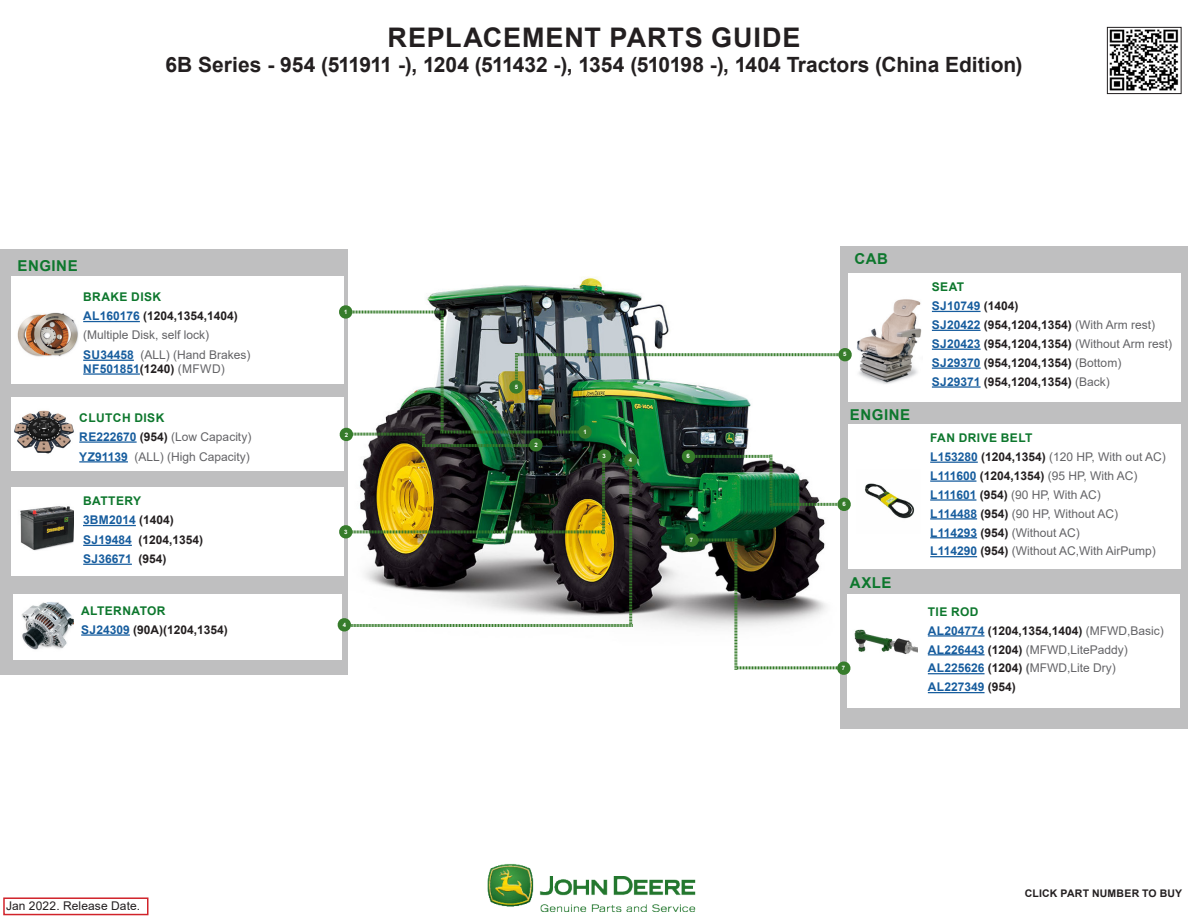
<style>
.page{position:relative;width:1188px;height:918px;background:#fff}
.page>*{position:absolute;margin:0;border:0;box-sizing:border-box;transform-origin:0 0}
.Title_Medium_24pt_Bl{font:700 27px "Arial";letter-spacing:.035em;color:#231f20}
.Title_Medium_24pt_Bl-2{font:700 21px "Arial";letter-spacing:-.005em;color:#231f20}
.head{font:700 15px "Arial";letter-spacing:.035em;color:#0d772d}
.Filter_Name{font:12px "Arial";color:#636366}
.Filter_Name-2{font:700 12px "Arial";color:#231f20}
.Filter_Name-3{font:700 12px "Arial";color:#175d9e}
.Filter_Name-4{font:700 12px "Arial";letter-spacing:.035em;color:#0d772d}
.t1{font:12px "Arial";letter-spacing:.01em;color:#231f20}
.t2{font:700 10.5px "Arial";letter-spacing:.02em;color:#231f20}
.Replace_Copy{font:700 6px "Arial";color:#fff}
.s1{color:#175d9e}
.s2{font-weight:700;color:#175d9e}
.s3{color:#231f20}
.s4{font-weight:400;color:#636366}
.s5{font-weight:700;color:#231f20}
.s6{font-weight:700}
</style>
<div class="page">
<img style="left:487px;top:864px;width:209px;height:48px">
<img style="left:426px;top:277px;width:216px;height:25px">
<div style="left:0;top:249px;width:348px;height:426px;background:#bfbfc0"></div>
<div style="left:840px;top:246px;width:348px;height:483px;background:#bfbfc0"></div>
<div style="left:12px;top:398px;width:332px;height:73px;background:#fff"></div>
<div style="left:12px;top:276px;width:332px;height:108px;background:#fff"></div>
<div style="left:11px;top:488px;width:333px;height:88px;background:#fff"></div>
<div style="left:14px;top:594px;width:328px;height:66px;background:#fff"></div>
<div style="left:3px;top:897px;width:145px;height:18px;background:#fff;border:2px solid #d1232a"></div>
<hr style="left:83px;top:321px;width:57px;height:1px;background:#175d9e">
<hr style="left:83px;top:360px;width:51px;height:1px;background:#175d9e">
<hr style="left:83px;top:373px;width:57px;height:2px;background:#175d9e">
<hr style="left:79px;top:441px;width:58px;height:2px;background:#175d9e">
<hr style="left:79px;top:461px;width:49px;height:2px;background:#175d9e">
<hr style="left:83px;top:525px;width:53px;height:1px;background:#175d9e">
<hr style="left:83px;top:545px;width:49px;height:1px;background:#175d9e">
<hr style="left:83px;top:564px;width:49px;height:1px;background:#175d9e">
<hr style="left:81px;top:634px;width:49px;height:2px;background:#175d9e">
<div style="left:849px;top:274px;width:332px;height:128px;background:#fff"></div>
<div style="left:848px;top:424px;width:332px;height:145px;background:#fff"></div>
<hr style="left:932px;top:311px;width:49px;height:1px;background:#175d9e">
<hr style="left:932px;top:330px;width:49px;height:1px;background:#175d9e">
<hr style="left:932px;top:349px;width:49px;height:1px;background:#175d9e">
<hr style="left:932px;top:368px;width:49px;height:1px;background:#175d9e">
<hr style="left:932px;top:386px;width:49px;height:2px;background:#175d9e">
<div style="left:847px;top:594px;width:333px;height:114px;background:#fff"></div>
<hr style="left:928px;top:635px;width:57px;height:2px;background:#175d9e">
<hr style="left:928px;top:654px;width:57px;height:1px;background:#175d9e">
<hr style="left:928px;top:673px;width:57px;height:1px;background:#175d9e">
<hr style="left:928px;top:692px;width:57px;height:1px;background:#175d9e">
<img style="left:865px;top:483px;width:50px;height:36px">
<img style="left:20px;top:506px;width:54px;height:45px">
<img style="left:854px;top:629px;width:64px;height:26px">
<img style="left:14px;top:410px;width:60px;height:44px">
<img style="left:17px;top:312px;width:62px;height:45px">
<img style="left:21px;top:602px;width:53px;height:48px">
<img style="left:857px;top:299px;width:65px;height:85px">
<img style="left:334px;top:302px;width:518px;height:373px">
<hr style="left:930px;top:462px;width:48px;height:1px;background:#175d9e">
<hr style="left:930px;top:480px;width:46px;height:2px;background:#175d9e">
<hr style="left:930px;top:499px;width:46px;height:2px;background:#175d9e">
<hr style="left:930px;top:518px;width:47px;height:2px;background:#175d9e">
<hr style="left:930px;top:537px;width:47px;height:1px;background:#175d9e">
<hr style="left:930px;top:556px;width:47px;height:1px;background:#175d9e">
<img style="left:1109px;top:29px;width:70px;height:62px">
<div style="left:1107px;top:27px;width:75px;height:67px;border:1px solid #231f20"></div>
<p class="head" style="left:18px;top:256px;width:62px">ENGINE</p>
<p class="Title_Medium_24pt_Bl" style="left:388px;top:18px;width:414px">REPLACEMENT PARTS GUIDE</p>
<p class="Title_Medium_24pt_Bl-2" style="left:165px;top:50px;width:859px">6B Series - 954 (511911 -), 1204 (511432 -), 1354 (510198 -), 1404 Tractors (China Edition)</p>
<p class="head" style="left:855px;top:248px;width:35px">CAB</p>
<p class="Filter_Name-4" style="left:83px;top:289px;width:80px">BRAKE DISK</p>
<p class="Filter_Name-2" style="left:83px;top:308px;width:156px"><span class="s1">AL160176</span> (1204,1354,1404)</p>
<p class="Filter_Name" style="left:83px;top:327px;width:128px">(Multiple Disk, self lock)</p>
<p class="Filter_Name" style="left:83px;top:347px;width:169px"><span class="s2">SU34458</span> (ALL) (Hand Brakes)</p>
<p class="Filter_Name-3" style="left:83px;top:360px;width:143px">NF501851<span class="s3">(1240)</span> <span class="s4">(MFWD)</span></p>
<p class="Filter_Name-4" style="left:79px;top:409px;width:87px">CLUTCH DISK</p>
<p class="Filter_Name" style="left:79px;top:428px;width:174px"><span class="s2">RE222670</span> <span class="s5">(954)</span> (Low Capacity)</p>
<p class="Filter_Name" style="left:79px;top:448px;width:172px"><span class="s2">YZ91139</span> (ALL) (High Capacity)</p>
<p class="Filter_Name-4" style="left:83px;top:493px;width:59px">BATTERY</p>
<p class="Filter_Name-3" style="left:83px;top:512px;width:92px">3BM2014 <span class="s3">(1404)</span></p>
<p class="Filter_Name-2" style="left:83px;top:531px;width:122px"><span class="s1">SJ19484</span> (1204,1354)</p>
<p class="Filter_Name-3" style="left:83px;top:550px;width:85px">SJ36671 <span class="s3">(954)</span></p>
<p class="Filter_Name-4" style="left:81px;top:602px;width:86px">ALTERNATOR</p>
<p class="Filter_Name-2" style="left:81px;top:621px;width:148px"><span class="s1">SJ24309</span> (90A)(1204,1354)</p>
<p class="Replace_Copy" style="left:344px;top:308px;width:5px">1</p>
<p class="Replace_Copy" style="left:345px;top:430px;width:5px">2</p>
<p class="Replace_Copy" style="left:344px;top:528px;width:5px">3</p>
<p class="Replace_Copy" style="left:343px;top:621px;width:5px">4</p>
<p class="t1" style="left:6px;top:897px;width:136px">Jan 2022. Release Date.</p>
<p class="Replace_Copy" style="left:515px;top:383px;width:5px">5</p>
<p class="Replace_Copy" style="left:534px;top:441px;width:5px">2</p>
<p class="Replace_Copy" style="left:584px;top:428px;width:5px">1</p>
<p class="Replace_Copy" style="left:603px;top:452px;width:5px">3</p>
<p class="Replace_Copy" style="left:629px;top:456px;width:5px">4</p>
<p class="Replace_Copy" style="left:687px;top:452px;width:5px">6</p>
<p class="Replace_Copy" style="left:690px;top:536px;width:5px">7</p>
<p class="Replace_Copy" style="left:843px;top:350px;width:5px">5</p>
<p class="head" style="left:850px;top:405px;width:62px">ENGINE</p>
<p class="Replace_Copy" style="left:842px;top:500px;width:5px">6</p>
<p class="head" style="left:850px;top:573px;width:43px">AXLE</p>
<p class="Replace_Copy" style="left:842px;top:664px;width:5px">7</p>
<p class="Filter_Name-4" style="left:932px;top:279px;width:34px">SEAT</p>
<p class="Filter_Name-3" style="left:932px;top:297px;width:88px">SJ10749 <span class="s3">(1404)</span></p>
<p class="Filter_Name-2" style="left:932px;top:316px;width:225px"><span class="s1">SJ20422</span> (954,1204,1354) <span class="s4">(With Arm rest)</span></p>
<p class="Filter_Name" style="left:932px;top:335px;width:242px"><span class="s2">SJ20423</span> <span class="s5">(954,1204,1354)</span> (Without Arm rest)</p>
<p class="Filter_Name-2" style="left:932px;top:354px;width:191px"><span class="s1">SJ29370</span> (954,1204,1354) <span class="s4">(Bottom)</span></p>
<p class="Filter_Name-2" style="left:932px;top:373px;width:180px"><span class="s1">SJ29371</span> (954,1204,1354) <span class="s4">(Back)</span></p>
<p class="Filter_Name-4" style="left:930px;top:429px;width:104px">FAN DRIVE BELT</p>
<p class="Filter_Name" style="left:930px;top:448px;width:237px"><span class="s2">L153280</span> <span class="s5">(1204,1354)</span> (120 HP, With out AC)</p>
<p class="Filter_Name" style="left:930px;top:467px;width:209px"><span class="s2">L111600</span> <span class="s5">(1204,1354)</span> (95 HP, With AC)</p>
<p class="Filter_Name" style="left:930px;top:486px;width:172px"><span class="s2">L111601</span> <span class="s5">(954)</span> (90 HP, With AC)</p>
<p class="Filter_Name" style="left:930px;top:505px;width:190px"><span class="s2">L114488</span> <span class="s5">(954)</span> (90 HP, Without AC)</p>
<p class="Filter_Name" style="left:930px;top:524px;width:151px"><span class="s2">L114293</span> <span class="s5">(954)</span> (Without AC)</p>
<p class="Filter_Name" style="left:930px;top:543px;width:227px"><span class="s2">L114290</span> <span class="s5">(954)</span> (Without AC,With AirPump)</p>
<p class="Filter_Name-4" style="left:928px;top:603px;width:52px">TIE ROD</p>
<p class="Filter_Name-2" style="left:928px;top:622px;width:238px"><span class="s1">AL204774</span> (1204,1354,1404) <span class="s4">(MFWD,Basic)</span></p>
<p class="Filter_Name" style="left:928px;top:641px;width:202px"><span class="s2">AL226443</span> <span class="s5">(1204)</span> (MFWD,LitePaddy)</p>
<p class="Filter_Name" style="left:928px;top:660px;width:190px"><span class="s2">AL225626</span> <span class="s5">(1204)</span> <span class="s6">(</span>MFWD,Lite Dry)</p>
<p class="Filter_Name-3" style="left:928px;top:679px;width:90px">AL227349 <span class="s3">(954)</span></p>
<p class="t2" style="left:1025px;top:886px;width:159px">CLICK PART NUMBER TO BUY</p>
</div>
